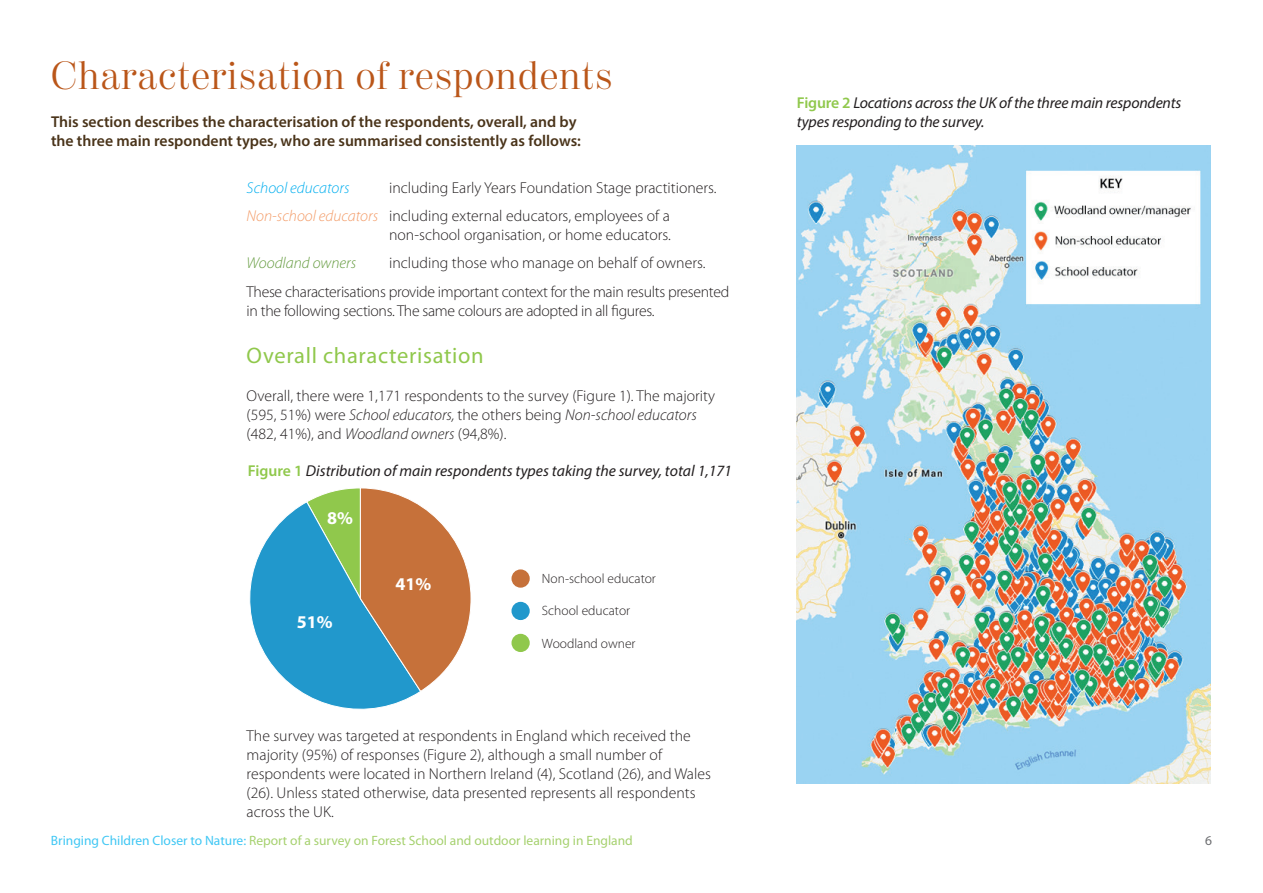
<style>
.page{position:relative;width:1263px;height:893px;background:#fff}
.page>*{position:absolute;margin:0;border:0;box-sizing:border-box;transform-origin:0 0}
.Section_heads{font:300 39px "Moderno FB";letter-spacing:.03em;color:#ba5619}
.head_1_12pt{font:22.5px "Myriad Pro";letter-spacing:.03em;color:#90c84c}
.body_text_10_5pt{font:700 18px "Myriad Pro";color:#fff}
.body_text_10_5pt-2{font:300 15.75px/18.9px "Myriad Pro";color:#231f20}
.body_text_10_5pt-3{font:italic 15.75px/18.9px "Myriad Pro";letter-spacing:-.01em;color:#231f20}
.body_text_10_5pt-4{font:600 15.75px/18.9px "Myriad Pro";color:#4a341a}
.body_text_10_5pt-5{font:300 15.75px/18.9px "Myriad Pro";letter-spacing:-.02em;color:#231f20}
.body_text_10_5pt-6{font:italic 300 15.75px "Myriad Pro";color:#00aeef}
.body_text_10_5pt-7{font:italic 300 15.75px "Myriad Pro";color:#669c41}
.t1{font:13.5px "Myriad Pro";color:#a6d16f}
.t2{font:300 13.5px "Myriad Pro";color:#231f20}
.t3{font:13.5px "Myriad Pro";color:#6c6d70}
.s1{font-style:italic;color:#f39b67}
.s2{font-style:italic}
.s3{font-weight:600;font-style:normal;color:#90c84c}
.s4{color:#40c7f4}
</style>
<div class="page">
<img style="left:797px;top:146px;width:414px;height:638px">
<svg style="left:249px;top:488px;width:222px;height:222px"></svg>
<div style="left:511px;top:569px;width:19px;height:19px;background:#c6713a;border-radius:50%"></div>
<div style="left:511px;top:602px;width:19px;height:18px;background:#2198cc;border-radius:50%"></div>
<div style="left:511px;top:634px;width:19px;height:18px;background:#90c84c;border-radius:50%"></div>
<p class="Section_heads" style="left:51px;top:54px;width:563px">Characterisation of respondents</p>
<p class="body_text_10_5pt-4" style="left:51px;top:111px;width:531px">This section describes the characterisation of the respondents, overall, and by the three main respondent types, who are summarised consistently as follows:</p>
<p class="body_text_10_5pt-6" style="left:247px;top:179px;width:104px">School educators</p>
<p class="body_text_10_5pt-2" style="left:389px;top:178px;width:329px">including Early Years Foundation Stage practitioners.</p>
<p class="body_text_10_5pt-2" style="left:247px;top:206px;width:426px;text-align:right"><span class="s1">Non-school educators</span> including external educators, employees of a non-school organisation, or home educators.</p>
<p class="body_text_10_5pt-7" style="left:247px;top:255px;width:111px">Woodland owners</p>
<p class="body_text_10_5pt-2" style="left:389px;top:254px;width:318px">including those who manage on behalf of owners.</p>
<p class="body_text_10_5pt-5" style="left:247px;top:282px;width:484px">These characterisations provide important context for the main results presented in the following sections. The same colours are adopted in all figures.</p>
<p class="head_1_12pt" style="left:247px;top:341px;width:239px">Overall characterisation</p>
<p class="body_text_10_5pt-2" style="left:247px;top:386px;width:470px">Overall, there were 1,171 respondents to the survey (Figure 1). The majority (595, 51%) were <span class="s2">School educators,</span> the others being <span class="s2">Non-school educators </span>(482, 41%), and <span class="s2">Woodland owners</span> (94,8%).</p>
<p class="body_text_10_5pt-3" style="left:248px;top:461px;width:486px"><span class="s3">Figure 1</span> Distribution of main respondents types taking the survey, total 1,171</p>
<p class="body_text_10_5pt" style="left:327px;top:506px;width:27px">8%</p>
<p class="body_text_10_5pt" style="left:297px;top:610px;width:37px">51%</p>
<p class="body_text_10_5pt" style="left:396px;top:572px;width:37px">41%</p>
<p class="t2" style="left:542px;top:570px;width:115px">Non-school educator</p>
<p class="t2" style="left:542px;top:602px;width:90px">School educator</p>
<p class="t2" style="left:542px;top:635px;width:95px">Woodland owner</p>
<p class="body_text_10_5pt-2" style="left:247px;top:726px;width:466px">The survey was targeted at respondents in England which received the majority (95%) of responses (Figure 2), although a small number of respondents were located in Northern Ireland (4), Scotland (26), and Wales (26). Unless stated otherwise, data presented represents all respondents across the UK.</p>
<p class="body_text_10_5pt-3" style="left:797px;top:93px;width:386px"><span class="s3">Figure 2</span> Locations across the UK of the three main respondents types responding to the survey.</p>
<p class="t1" style="left:51px;top:832px;width:583px"><span class="s4">Bringing Children Closer to Nature:</span> Report of a survey on Forest School and outdoor learning in England</p>
<p class="t3" style="left:1205px;top:832px;width:8px">6</p>
</div>
